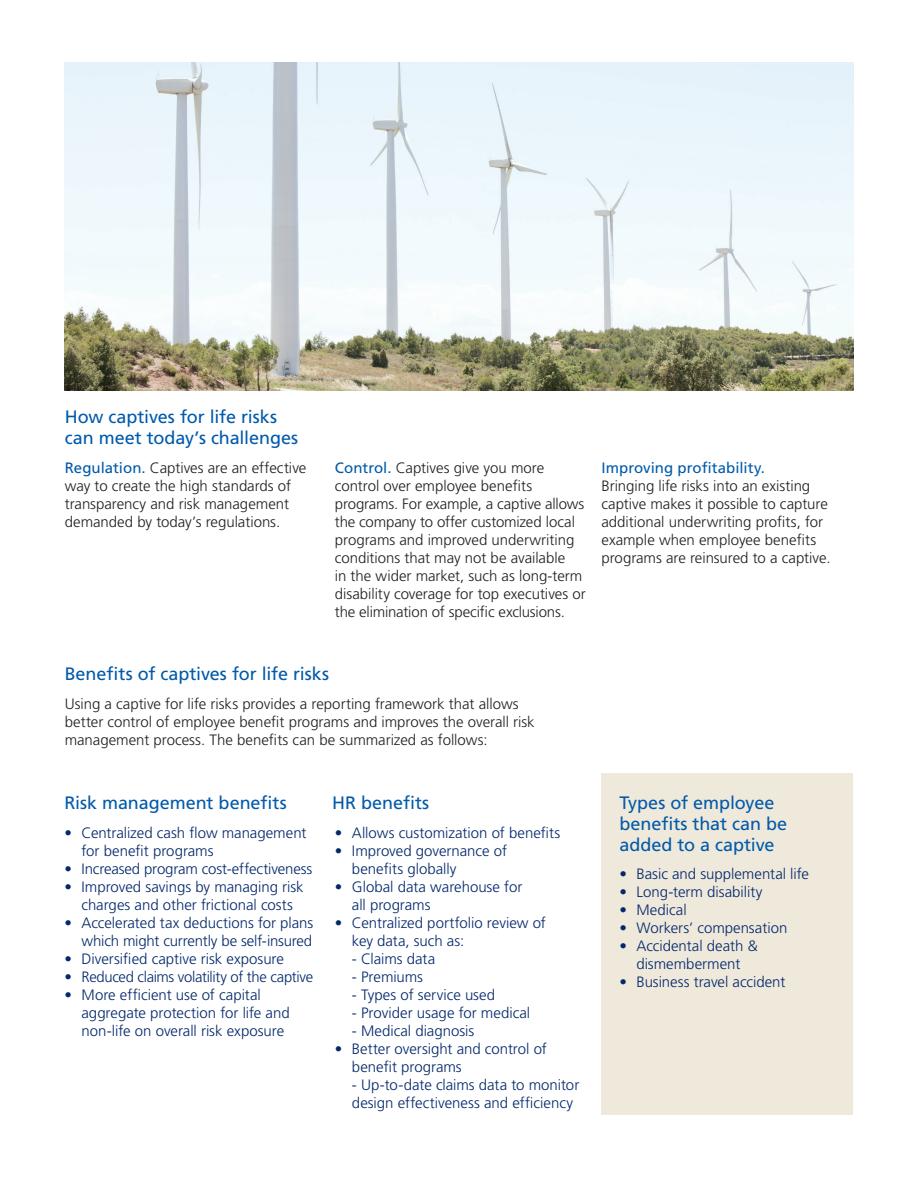
<style>
.page{position:relative;width:918px;height:1188px;background:#fff}
.page>*{position:absolute;margin:0;border:0;box-sizing:border-box;transform-origin:0 0}
.SUB_003_55_BLUE1{font:18px/21px "Frutiger LT Std";letter-spacing:-.005em;color:#015aaa}
.Bullet_001_Light_10{font:300 15px/18px "Frutiger LT Std";letter-spacing:-.005em;color:#04286b}
.SUB_003_55_BLUE1-2{font:300 15px/18px "Frutiger LT Std";letter-spacing:-.005em;color:#231f20}
.BODY_001_Light_10_12{font:300 15px/18px "Frutiger LT Std";color:#231f20}
.Bullet_001_Light_10-2{font:300 15px "Frutiger LT Std";letter-spacing:-.025em;color:#04286b}
.s1{font-weight:400;color:#015aaa}
</style>
<div class="page">
<div style="left:601px;top:773px;width:252px;height:342px;background:#efe9dc"></div>
<img style="left:65px;top:63px;width:788px;height:328px">
<p class="SUB_003_55_BLUE1" style="left:65px;top:407px;width:235px">How captives for life risks can meet today’s challenges</p>
<p class="SUB_003_55_BLUE1-2" style="left:65px;top:459px;width:243px"><span class="s1">Regulation.</span> Captives are an effective way to create the high standards of transparency and risk management demanded by today’s regulations.</p>
<p class="SUB_003_55_BLUE1-2" style="left:335px;top:459px;width:252px"><span class="s1">Control.</span> Captives give you more control over employee benefits programs. For example, a captive allows the company to offer customized local programs and improved underwriting conditions that may not be available<br>in the wider market, such as long-term disability coverage for top executives or the elimination of specific exclusions.</p>
<p class="BODY_001_Light_10_12" style="left:601px;top:459px;width:231px"><span class="s1">Improving profitability.<br></span>Bringing life risks into an existing captive makes it possible to capture additional underwriting profits, for example when employee benefits programs are reinsured to a captive.</p>
<p class="SUB_003_55_BLUE1" style="left:65px;top:663px;width:266px">Benefits of captives for life risks</p>
<p class="SUB_003_55_BLUE1-2" style="left:65px;top:695px;width:471px">Using a captive for life risks provides a reporting framework that allows better control of employee benefit programs and improves the overall risk management process. The benefits can be summarized as follows:</p>
<p class="SUB_003_55_BLUE1" style="left:64px;top:793px;width:224px">Risk management benefits</p>
<p class="SUB_003_55_BLUE1" style="left:332px;top:793px;width:99px">HR benefits</p>
<p class="Bullet_001_Light_10" style="left:81px;top:824px;width:227px;text-indent:-17px">• Centralized cash flow management for benefit programs</p>
<p class="Bullet_001_Light_10" style="left:64px;top:860px;width:249px">• Increased program cost-effectiveness</p>
<p class="Bullet_001_Light_10" style="left:64px;top:878px;width:241px;text-align:center">• Improved savings by managing risk charges and other frictional costs</p>
<p class="Bullet_001_Light_10" style="left:64px;top:914px;width:250px;text-align:right">• Accelerated tax deductions for plans which might currently be self-insured</p>
<p class="Bullet_001_Light_10" style="left:64px;top:950px;width:221px">• Diversified captive risk exposure</p>
<p class="Bullet_001_Light_10-2" style="left:64px;top:968px;width:250px">• Reduced claims volatility of the captive</p>
<p class="Bullet_001_Light_10" style="left:81px;top:986px;width:210px;text-indent:-17px">• More efficient use of capital aggregate protection for life and non-life on overall risk exposure</p>
<p class="Bullet_001_Light_10" style="left:335px;top:824px;width:227px">• Allows customization of benefits</p>
<p class="Bullet_001_Light_10" style="left:352px;top:842px;width:157px;text-indent:-17px">• Improved governance of benefits globally</p>
<p class="Bullet_001_Light_10" style="left:352px;top:878px;width:172px;text-indent:-17px">• Global data warehouse for all programs</p>
<p class="Bullet_001_Light_10" style="left:352px;top:914px;width:196px;text-indent:-17px">• Centralized portfolio review of key data, such as:</p>
<p class="Bullet_001_Light_10" style="left:352px;top:950px;width:85px">- Claims data</p>
<p class="Bullet_001_Light_10" style="left:352px;top:968px;width:73px">- Premiums</p>
<p class="Bullet_001_Light_10" style="left:352px;top:986px;width:145px">- Types of service used</p>
<p class="Bullet_001_Light_10" style="left:352px;top:1004px;width:180px">- Provider usage for medical</p>
<p class="Bullet_001_Light_10" style="left:352px;top:1022px;width:124px">- Medical diagnosis</p>
<p class="Bullet_001_Light_10" style="left:352px;top:1040px;width:197px;text-indent:-17px">• Better oversight and control of benefit programs</p>
<p class="Bullet_001_Light_10" style="left:352px;top:1076px;width:229px">- Up-to-date claims data to monitor design effectiveness and efficiency</p>
<p class="SUB_003_55_BLUE1" style="left:619px;top:792px;width:169px">Types of employee benefits that can be added to a captive</p>
<p class="Bullet_001_Light_10" style="left:619px;top:865px;width:191px">• Basic and supplemental life</p>
<p class="Bullet_001_Light_10" style="left:619px;top:883px;width:144px">• Long-term disability</p>
<p class="Bullet_001_Light_10" style="left:619px;top:901px;width:69px">• Medical</p>
<p class="Bullet_001_Light_10" style="left:619px;top:919px;width:169px">• Workers’ compensation</p>
<p class="Bullet_001_Light_10" style="left:619px;top:937px;width:140px;text-align:center">• Accidental death &amp; dismemberment</p>
<p class="Bullet_001_Light_10" style="left:619px;top:973px;width:168px">• Business travel accident</p>
</div>
